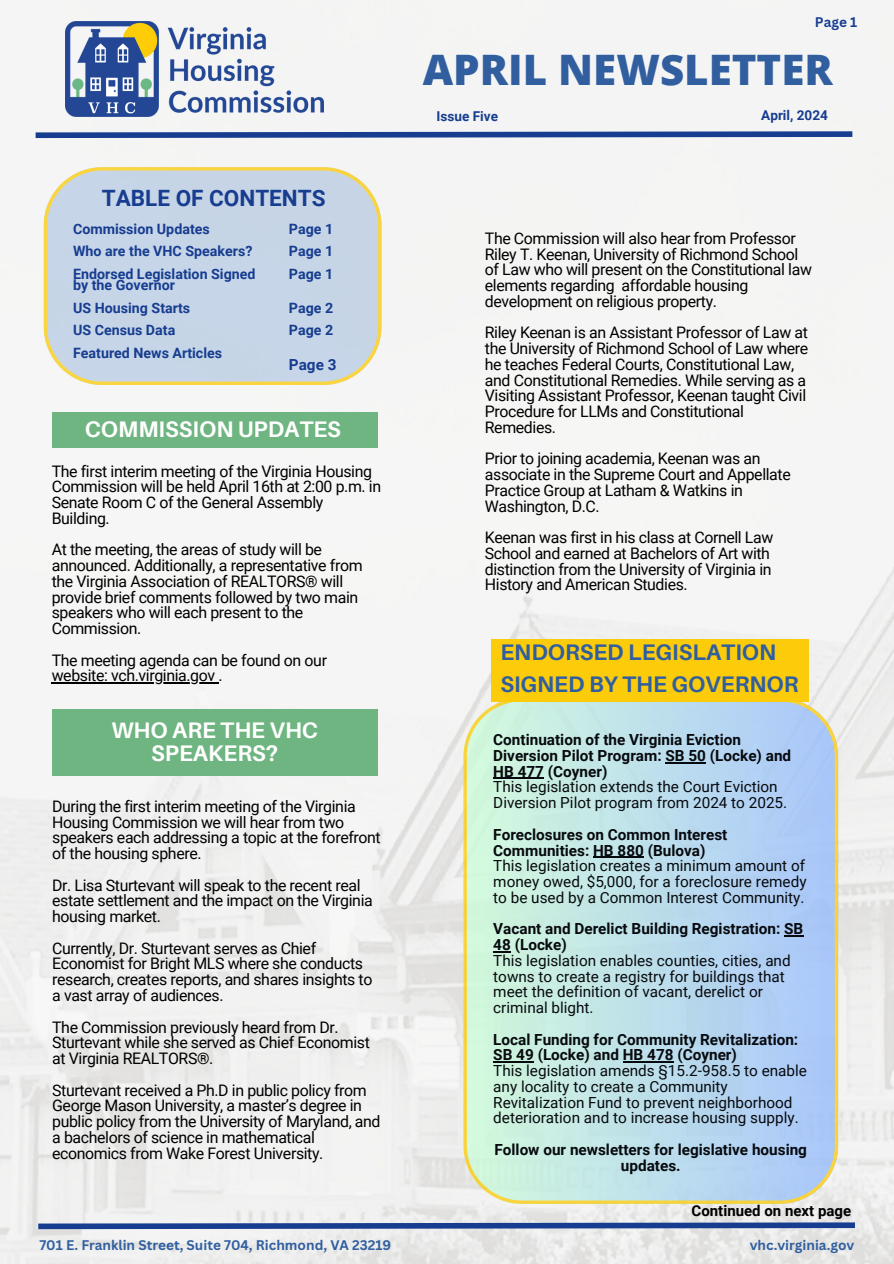
<style>
.page{position:relative;width:894px;height:1264px;background:#fff}
.page>*{position:absolute;margin:0;border:0;box-sizing:border-box;transform-origin:0 0}
.t1{font:800 42px "Open Sans";color:#305e9f}
.t2{font:700 22.5px/23.7px "Aileron";color:#fff;text-align:center}
.t3{font:700 22.5px/31.5px "Aileron";color:#305e9f}
.t4{font:700 22.5px "Roboto";color:#173d90}
.t5{font:15.9px/15.8px "Roboto";letter-spacing:-.025em;color:#000}
.t6{font:15.3px/15.8px "Roboto";color:#070a0e}
.t7{font:700 15.3px/15.8px "Roboto";color:#070a0e}
.t8{font:700 15.3px "Roboto";color:#173d90}
.t9{font:700 15px "Roboto";color:#000}
.t10{font:700 14.25px "Roboto";color:#173d90}
.t11{font:700 13.5px "Canva Sans";color:#305e9f}
.t12{font:700 13.5px "Roboto";color:#173d90}
.t13{font:700 13.5px "Canva Sans";color:#173d90}
.s1{font-weight:400}
.s2{font-weight:700}
</style>
<div class="page">
<img style="left:0;top:0;width:893px;height:1263px">
<svg style="left:30px;top:128px;width:827px;height:13px"></svg>
<img style="left:65px;top:22px;width:259px;height:94px">
<svg style="left:33px;top:1219px;width:827px;height:12px"></svg>
<svg style="left:44px;top:167px;width:337px;height:218px;background:#cad6df"></svg>
<hr style="left:52px;top:682px;width:52px;height:1px;background:#000">
<hr style="left:104px;top:682px;width:114px;height:1px;background:#000">
<div style="left:52px;top:412px;width:325px;height:35px;background:#6fb581"></div>
<svg style="left:463px;top:698px;width:374px;height:505px;background:#bfdee6"></svg>
<div style="left:491px;top:639px;width:316px;height:63px;background:#fccc0b"></div>
<hr style="left:665px;top:762px;width:40px;height:1px;background:#070a0e">
<hr style="left:493px;top:777px;width:51px;height:2px;background:#070a0e">
<hr style="left:593px;top:856px;width:50px;height:1px;background:#070a0e">
<svg style="left:783px;top:935px;width:20px;height:1px"></svg>
<svg style="left:493px;top:951px;width:17px;height:1px"></svg>
<hr style="left:493px;top:1061px;width:40px;height:1px;background:#070a0e">
<hr style="left:622px;top:1061px;width:51px;height:1px;background:#070a0e">
<div style="left:52px;top:708px;width:325px;height:67px;background:#6fb581"></div>
<h1 class="t13" style="left:814px;top:12px;width:44px">Page 1</h1>
<p class="t1" style="left:422px;top:40px;width:411px">APRIL NEWSLETTER</p>
<h4 class="t4" style="left:102px;top:185px;width:225px">TABLE OF CONTENTS</h4>
<h2 class="t10" style="left:73px;top:220px;width:138px">Commission Updates</h2>
<h4 class="t10" style="left:73px;top:243px;width:181px">Who are the VHC Speakers?</h4>
<h4 class="t10" style="left:73px;top:265px;width:184px">Endorsed Legislation Signed</h4>
<h4 class="t10" style="left:73px;top:277px;width:103px">by the Governor</h4>
<p class="t10" style="left:73px;top:299px;width:119px">US Housing Starts</p>
<p class="t10" style="left:73px;top:322px;width:104px">US Census Data</p>
<p class="t10" style="left:73px;top:344px;width:151px">Featured News Articles</p>
<p class="t10" style="left:289px;top:220px;width:46px">Page 1</p>
<p class="t10" style="left:289px;top:243px;width:46px">Page 1</p>
<p class="t10" style="left:289px;top:265px;width:46px">Page 1</p>
<p class="t10" style="left:289px;top:299px;width:46px">Page 2</p>
<p class="t10" style="left:289px;top:322px;width:46px">Page 2</p>
<p class="t8" style="left:289px;top:356px;width:49px">Page 3</p>
<h3 class="t2" style="left:85px;top:417px;width:257px">COMMISSION UPDATES</h3>
<p class="t5" style="left:52px;top:463px;width:331px">The first interim meeting of the Virginia Housing Commission will be held April 16th at 2:00 p.m. in Senate Room C of the General Assembly Building.</p>
<p class="t5" style="left:52px;top:542px;width:312px">At the meeting, the areas of study will be announced. Additionally, a representative from the Virginia Association of REALTORS® will provide brief comments followed by two main speakers who will each present to the Commission.</p>
<p class="t5" style="left:52px;top:652px;width:277px">The meeting agenda can be found on our website: vch.virginia.gov .</p>
<h2 class="t2" style="left:111px;top:717px;width:208px">WHO ARE THE VHC<br>SPEAKERS?</h2>
<h4 class="t5" style="left:52px;top:798px;width:330px">During the first interim meeting of the Virginia Housing Commission we will hear from two speakers each addressing a topic at the forefront of the housing sphere.</h4>
<h4 class="t5" style="left:52px;top:877px;width:322px">Dr. Lisa Sturtevant will speak to the recent real estate settlement and the impact on the Virginia housing market.</h4>
<h4 class="t5" style="left:52px;top:940px;width:322px">Currently, Dr. Sturtevant serves as Chief Economist for Bright MLS where she conducts research, creates reports, and shares insights to a vast array of audiences.</h4>
<h4 class="t5" style="left:52px;top:1019px;width:319px">The Commission previously heard from Dr.<br>Sturtevant while she served as Chief Economist at Virginia REALTORS®.</h4>
<h4 class="t5" style="left:52px;top:1082px;width:330px">Sturtevant received a Ph.D in public policy from George Mason University, a master’s degree in public policy from the University of Maryland, and a bachelors of science in mathematical economics from Wake Forest University.</h4>
<h4 class="t12" style="left:436px;top:108px;width:63px">Issue Five</h4>
<h2 class="t12" style="left:761px;top:108px;width:68px">April, 2024</h2>
<h3 class="t5" style="left:485px;top:230px;width:328px">The Commission will also hear from Professor Riley T. Keenan, University of Richmond School of Law who will present on the Constitutional law elements regarding affordable housing development on religious property.</h3>
<p class="t5" style="left:485px;top:325px;width:325px">Riley Keenan is an Assistant Professor of Law at the University of Richmond School of Law where he teaches Federal Courts, Constitutional Law, and Constitutional Remedies. While serving as a Visiting Assistant Professor, Keenan taught Civil Procedure for LLMs and Constitutional Remedies.</p>
<p class="t5" style="left:485px;top:451px;width:307px">Prior to joining academia, Keenan was an associate in the Supreme Court and Appellate Practice Group at Latham &amp; Watkins in Washington, D.C.</p>
<p class="t5" style="left:485px;top:530px;width:290px">Keenan was first in his class at Cornell Law School and earned at Bachelors of Art with distinction from the University of Virginia in History and American Studies.</p>
<h4 class="t3" style="left:500px;top:636px;width:299px">ENDORSED LEGISLATION<br>SIGNED BY THE GOVERNOR</h4>
<h4 class="t7" style="left:493px;top:732px;width:299px">Continuation of the Virginia Eviction Diversion Pilot Program: SB 50 (Locke) and HB 477 (Coyner)<br><span class="s1">This legislation extends the Court Eviction Diversion Pilot program from 2024 to 2025.</span></h4>
<h4 class="t6" style="left:493px;top:826px;width:315px"><span class="s2">Foreclosures on Common Interest Communities: HB 880 (Bulova)<br></span>This legislation creates a minimum amount of money owed, $5,000, for a foreclosure remedy to be used by a Common Interest Community.</h4>
<h4 class="t6" style="left:493px;top:921px;width:311px"><span class="s2">Vacant and Derelict Building Registration: SB 48 (Locke)<br></span>This legislation enables counties, cities, and towns to create a registry for buildings that meet the definition of vacant, derelict or criminal blight.</h4>
<h4 class="t6" style="left:493px;top:1031px;width:315px"><span class="s2">Local Funding for Community Revitalization:<br>SB 49 (Locke) and HB 478 (Coyner)<br></span>This legislation amends §15.2-958.5 to enable any locality to create a Community Revitalization Fund to prevent neighborhood deterioration and to increase housing supply.</h4>
<h3 class="t7" style="left:494px;top:1141px;width:314px;text-align:center">Follow our newsletters for legislative housing updates.</h3>
<h2 class="t9" style="left:691px;top:1202px;width:161px">Continued on next page</h2>
<p class="t11" style="left:39px;top:1235px;width:353px">701 E. Franklin Street, Suite 704, Richmond, VA 23219</p>
<p class="t11" style="left:749px;top:1235px;width:106px">vhc.virginia.gov</p>
</div>
